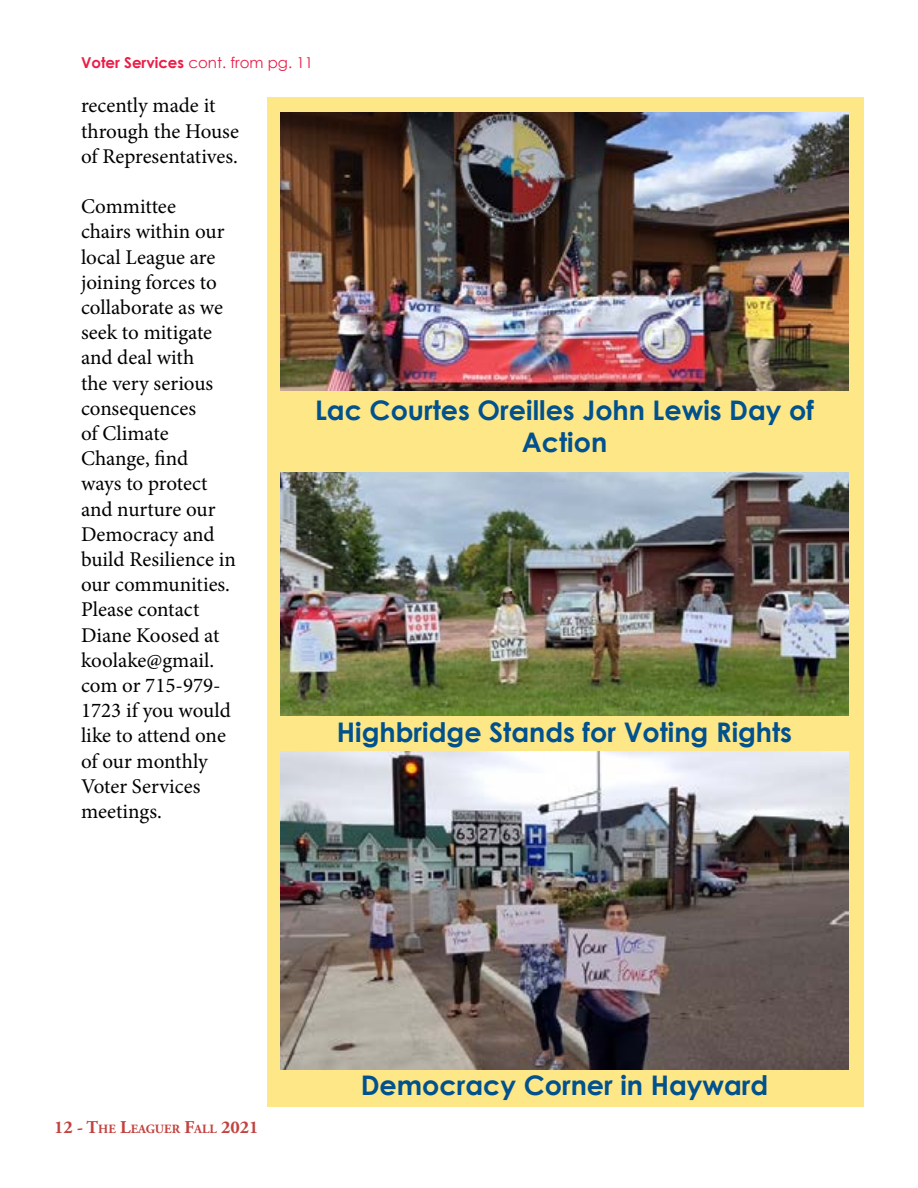
<style>
.page{position:relative;width:918px;height:1188px;background:#fff}
.page>*{position:absolute;margin:0;border:0;box-sizing:border-box;transform-origin:0 0}
.t1{font:700 27px/32.4px "Century Gothic";color:#00518e;text-align:center}
.t2{font:21px/25.2px "Minion Pro";color:#000}
.t3{font:15px "Century Gothic";color:#eb1d47}
.t4{font:700 12.6px "Adobe Garamond Pro";color:#c3423f}
.s1{font-weight:700}
.s2{font-size:18px}
</style>
<div class="page">
<div style="left:267px;top:97px;width:597px;height:1009px;background:#fde787"></div>
<img style="left:281px;top:751px;width:567px;height:318px">
<img style="left:281px;top:113px;width:567px;height:278px">
<img style="left:281px;top:473px;width:567px;height:242px">
<p class="t3" style="left:81px;top:52px;width:234px"><span class="s1">Voter Services</span> cont. from pg. 11</p>
<p class="t2" style="left:81px;top:93px;width:160px">recently made it through the House of Representatives.</p>
<p class="t2" style="left:81px;top:194px;width:156px">Committee<br>chairs within our local League are joining forces to collaborate as we seek to mitigate and deal with<br>the very serious consequences<br>of Climate<br>Change, find<br>ways to protect and nurture our<br>Democracy and build Resilience in our communities.<br>Please contact<br>Diane Koosed at koolake@gmail. com or 715-979-<br>1723 if you would like to attend one of our monthly<br>Voter Services meetings.</p>
<p class="t1" style="left:315px;top:393px;width:500px">Lac Courtes Oreilles John Lewis Day of<br>Action</p>
<p class="t1" style="left:337px;top:714px;width:457px">Highbridge Stands for Voting Rights</p>
<p class="t4" style="left:54px;top:1121px;width:206px"><span class="s2">12 - T</span>HE <span class="s2">L</span>EAGUER <span class="s2">F</span>ALL <span class="s2">2021</span></p>
<p class="t1" style="left:361px;top:1068px;width:409px">Democracy Corner in Hayward</p>
</div>
